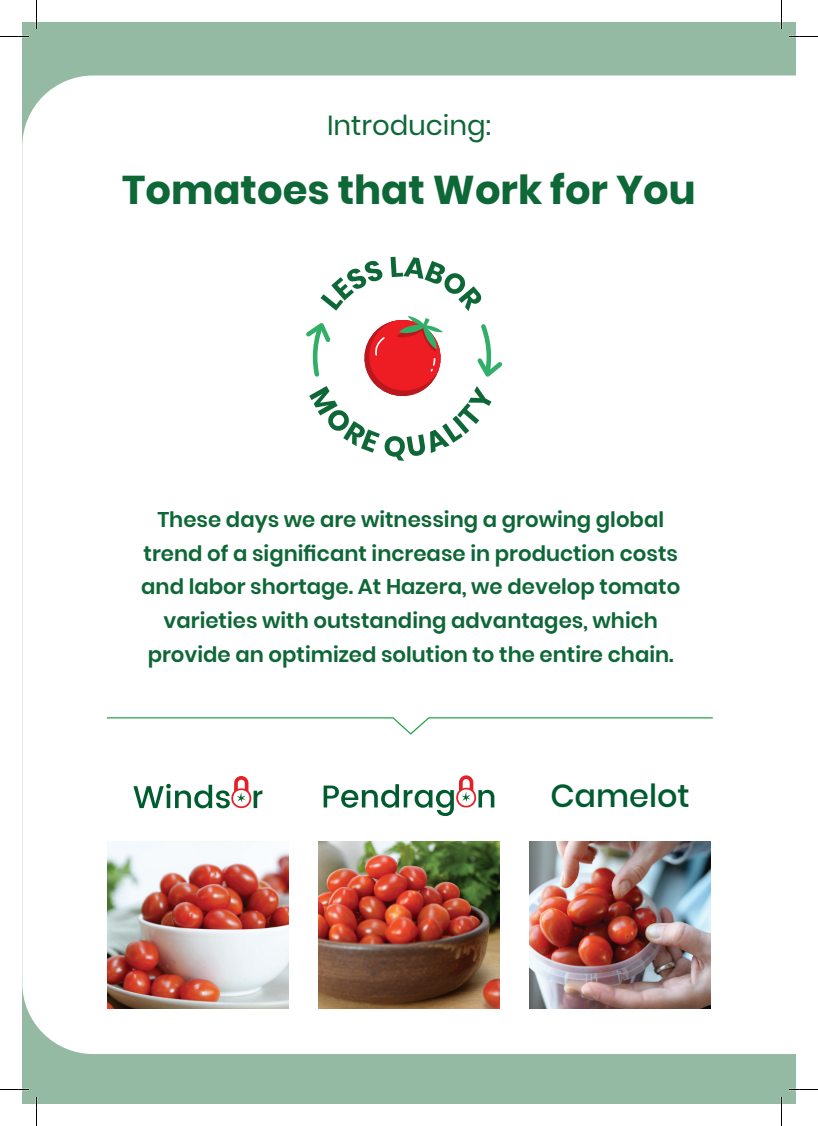
<style>
.page{position:relative;width:818px;height:1126px;background:#fff}
.page>*{position:absolute;margin:0;border:0;box-sizing:border-box;transform-origin:0 0}
.t1{font:700 40px "Poppins";color:#0d6736}
.t2{font:500 31.88px "Poppins";color:#005c2f}
.t3{font:27.5px "Poppins";color:#0d6736}
.t4{font:600 21.25px/33.8px "Poppins";color:#0d6736;text-align:center}
</style>
<div class="page">
<div style="left:22px;top:22px;width:773px;height:1081px;background:#94baa4"></div>
<div style="left:22px;top:75px;width:773px;height:978px;background:#fff"></div>
<img style="left:318px;top:841px;width:181px;height:167px">
<svg style="left:106px;top:716px;width:607px;height:19px;background:#f0f8f2"></svg>
<svg style="left:302px;top:257px;width:204px;height:204px;background:#e0d7d1"></svg>
<svg style="left:323px;top:774px;width:171px;height:42px;background:#ced9d1"></svg>
<img style="left:529px;top:841px;width:181px;height:167px">
<img style="left:107px;top:841px;width:181px;height:167px">
<svg style="left:133px;top:774px;width:129px;height:34px;background:#c7d1c8"></svg>
<svg style="left:0;top:36px;width:29px;height:1px"></svg>
<svg style="left:789px;top:36px;width:28px;height:1px"></svg>
<svg style="left:0;top:1088px;width:29px;height:2px"></svg>
<svg style="left:789px;top:1088px;width:28px;height:2px"></svg>
<svg style="left:36px;top:0;width:1px;height:29px"></svg>
<svg style="left:36px;top:1097px;width:1px;height:28px"></svg>
<p class="t3" style="left:327px;top:109px;width:165px">Introducing:</p>
<h1 class="t1" style="left:122px;top:167px;width:574px">Tomatoes that Work for You</h1>
<p class="t4" style="left:141px;top:502px;width:540px">These days we are witnessing a growing global trend of a significant increase in production costs and labor shortage. At Hazera, we develop tomato varieties with outstanding advantages, which provide an optimized solution to the entire chain.</p>
<h2 class="t2" style="left:550px;top:777px;width:141px">Camelot</h2>
</div>
